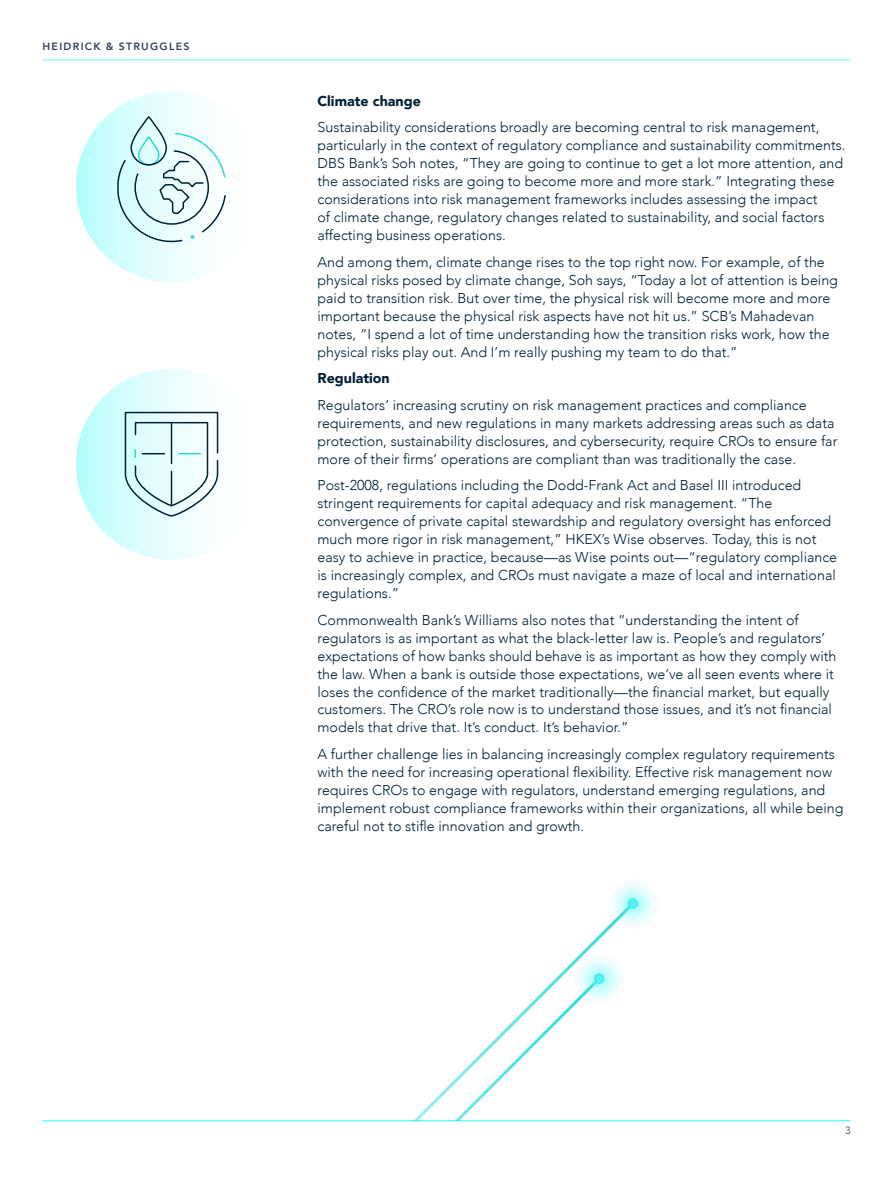
<style>
.page{position:relative;width:893px;height:1188px;background:#fff}
.page>*{position:absolute;margin:0;border:0;box-sizing:border-box;transform-origin:0 0}
.t1{font:300 14.25px/18px "Avenir";color:#002136}
.t2{font:900 14.25px "Avenir";color:#002136}
.t3{font:800 10.5px "Avenir";letter-spacing:.12em;color:#334255}
.t4{font:300 10.5px "Avenir";color:#334255}
</style>
<div class="page">
<hr style="left:43px;top:59px;width:807px;height:1px;background:#66fcfc">
<hr style="left:43px;top:1120px;width:807px;height:1px;background:#66fcfc">
<div style="left:76px;top:369px;width:191px;height:191px;background:linear-gradient(to right,#bffdfd,#fff);border-radius:50%"></div>
<div style="left:76px;top:91px;width:191px;height:191px;background:linear-gradient(to right,#bdfcfc,#fffefe);border-radius:50%"></div>
<svg style="left:116px;top:132px;width:111px;height:111px"></svg>
<div style="left:130px;top:116px;width:37px;height:50px;border:2px solid #002136;border-radius:18px"></div>
<svg style="left:124px;top:411px;width:95px;height:106px"></svg>
<img style="left:562px;top:941px;width:36px;height:36px">
<svg style="left:414px;top:977px;width:166px;height:144px"></svg>
<svg style="left:571px;top:951px;width:56px;height:56px"></svg>
<svg style="left:605px;top:876px;width:56px;height:55px"></svg>
<p class="t3" style="left:43px;top:38px;width:148px">HEIDRICK &amp; STRUGGLES</p>
<p class="t2" style="left:317px;top:88px;width:105px">Climate change</p>
<p class="t1" style="left:317px;top:118px;width:529px">Sustainability considerations broadly are becoming central to risk management, particularly in the context of regulatory compliance and sustainability commitments.<br>DBS Bank’s Soh notes, “They are going to continue to get a lot more attention, and the associated risks are going to become more and more stark.” Integrating these considerations into risk management frameworks includes assessing the impact<br>of climate change, regulatory changes related to sustainability, and social factors affecting business operations.</p>
<p class="t1" style="left:317px;top:253px;width:522px">And among them, climate change rises to the top right now. For example, of the physical risks posed by climate change, Soh says, “Today a lot of attention is being paid to transition risk. But over time, the physical risk will become more and more important because the physical risk aspects have not hit us.” SCB’s Mahadevan notes, “I spend a lot of time understanding how the transition risks work, how the physical risks play out. And I’m really pushing my team to do that.”</p>
<p class="t2" style="left:317px;top:366px;width:74px">Regulation</p>
<p class="t1" style="left:317px;top:396px;width:521px">Regulators’ increasing scrutiny on risk management practices and compliance requirements, and new regulations in many markets addressing areas such as data protection, sustainability disclosures, and cybersecurity, require CROs to ensure far more of their firms’ operations are compliant than was traditionally the case.</p>
<p class="t1" style="left:317px;top:476px;width:521px">Post-2008, regulations including the Dodd-Frank Act and Basel III introduced stringent requirements for capital adequacy and risk management. “The convergence of private capital stewardship and regulatory oversight has enforced much more rigor in risk management,” HKEX’s Wise observes. Today, this is not easy to achieve in practice, because—as Wise points out—“regulatory compliance is increasingly complex, and CROs must navigate a maze of local and international regulations.”</p>
<p class="t1" style="left:317px;top:611px;width:520px">Commonwealth Bank’s Williams also notes that “understanding the intent of regulators is as important as what the black-letter law is. People’s and regulators’ expectations of how banks should behave is as important as how they comply with the law. When a bank is outside those expectations, we’ve all seen events where it loses the confidence of the market traditionally—the financial market, but equally customers. The CRO’s role now is to understand those issues, and it’s not financial models that drive that. It’s conduct. It’s behavior.”</p>
<p class="t1" style="left:317px;top:745px;width:527px">A further challenge lies in balancing increasingly complex regulatory requirements with the need for increasing operational flexibility. Effective risk management now requires CROs to engage with regulators, understand emerging regulations, and implement robust compliance frameworks within their organizations, all while being careful not to stifle innovation and growth.</p>
<p class="t4" style="left:845px;top:1125px;width:7px">3</p>
</div>
